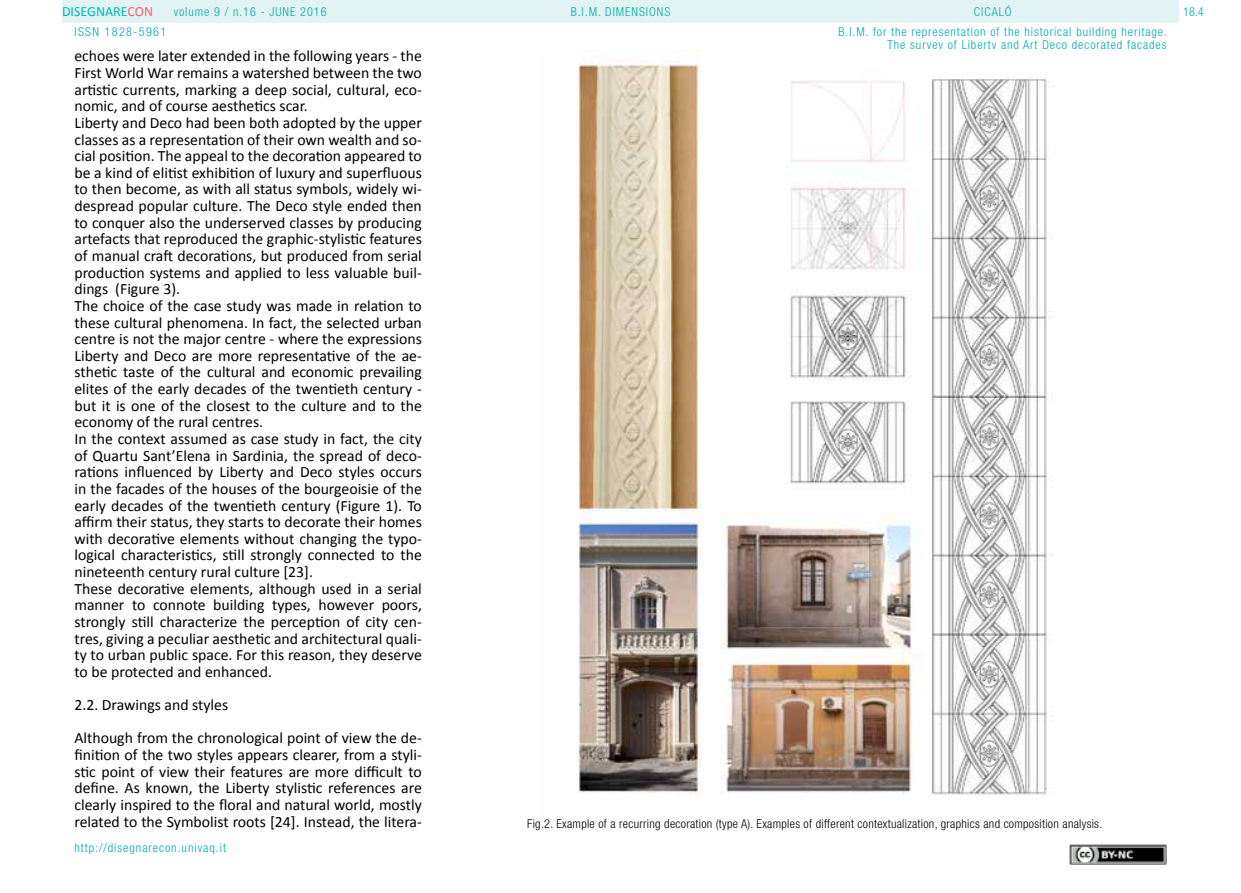
<style>
.page{position:relative;width:1241px;height:893px;background:#fff}
.page>*{position:absolute;margin:0;border:0;box-sizing:border-box;transform-origin:0 0}
.t1{font:15.75px/16.6px "Calibri";color:#000}
.t2{font:14px "Calibri";color:#00b7bb}
.t3{font:300 condensed 12.25px/19.4px "Helvetica Neue LT Std";letter-spacing:.075em;color:#00aaad}
.t4{font:300 condensed 12.25px "Helvetica Neue LT Std";letter-spacing:.025em;color:#000}
.t5{font:300 condensed 12.25px "Helvetica Neue LT Std";letter-spacing:.11em;color:#00aaad}
.s1{color:#fb6275}
</style>
<div class="page">
<div style="left:62px;top:0;width:1116px;height:23px;background:#e2f3f3"></div>
<img style="left:1069px;top:845px;width:97px;height:19px">
<img style="left:578px;top:50px;width:475px;height:745px">
<p class="t2" style="left:62px;top:3px;width:93px">DISEGNARE<span class="s1">CON</span></p>
<p class="t3" style="left:838px;top:2px;width:330px;text-indent:135px">CICALÓ<br>B.I.M. for the representation of the historical building heritage.</p>
<p class="t3" style="left:887px;top:35px;width:280px">The survey of Liberty and Art Deco decorated facades</p>
<p class="t3" style="left:174px;top:2px;width:154px">volume 9 / n.16 - JUNE 2016</p>
<p class="t3" style="left:570px;top:2px;width:101px">B.I.M. DIMENSIONS</p>
<p class="t3" style="left:1182px;top:2px;width:22px">18.4</p>
<p class="t5" style="left:74px;top:24px;width:93px">ISSN 1828-5961</p>
<p class="t1" style="left:74px;top:48px;width:349px">echoes were later extended in the following years - the First World War remains a watershed between the two artistic currents, marking a deep social, cultural, eco&shy;nomic, and of course aesthetics scar.<br>Liberty and Deco had been both adopted by the upper classes as a representation of their own wealth and so&shy;cial position. The appeal to the decoration appeared to be a kind of elitist exhibition of luxury and superfluous to then become, as with all status symbols, widely wi&shy;despread popular culture. The Deco style ended then to conquer also the underserved classes by producing artefacts that reproduced the graphic-stylistic features of manual craft decorations, but produced from serial production systems and applied to less valuable buil&shy;dings (Figure 3).<br>The choice of the case study was made in relation to these cultural phenomena. In fact, the selected urban centre is not the major centre - where the expressions Liberty and Deco are more representative of the ae&shy;sthetic taste of the cultural and economic prevailing elites of the early decades of the twentieth century - but it is one of the closest to the culture and to the economy of the rural centres.<br>In the context assumed as case study in fact, the city of Quartu Sant’Elena in Sardinia, the spread of deco&shy;rations influenced by Liberty and Deco styles occurs in the facades of the houses of the bourgeoisie of the early decades of the twentieth century (Figure 1). To affirm their status, they starts to decorate their homes with decorative elements without changing the typo&shy;logical characteristics, still strongly connected to the nineteenth century rural culture [23].<br>These decorative elements, although used in a serial manner to connote building types, however poors, strongly still characterize the perception of city cen&shy;tres, giving a peculiar aesthetic and architectural quali&shy;ty to urban public space. For this reason, they deserve to be protected and enhanced.</p>
<p class="t1" style="left:74px;top:688px;width:349px;line-height:33.2px">2.2. Drawings and styles<br>Although from the chronological point of view the de-</p>
<p class="t1" style="left:74px;top:746px;width:349px;text-align:justify">finition of the two styles appears clearer, from a styli&shy;stic point of view their features are more difficult to define. As known, the Liberty stylistic references are clearly inspired to the floral and natural world, mostly related to the Symbolist roots [24]. Instead, the litera-</p>
<p class="t4" style="left:527px;top:816px;width:576px">Fig.2. Example of a recurring decoration (type A). Examples of different contextualization, graphics and composition analysis.</p>
<p class="t3" style="left:74px;top:838px;width:153px">http://disegnarecon.univaq.it</p>
</div>
